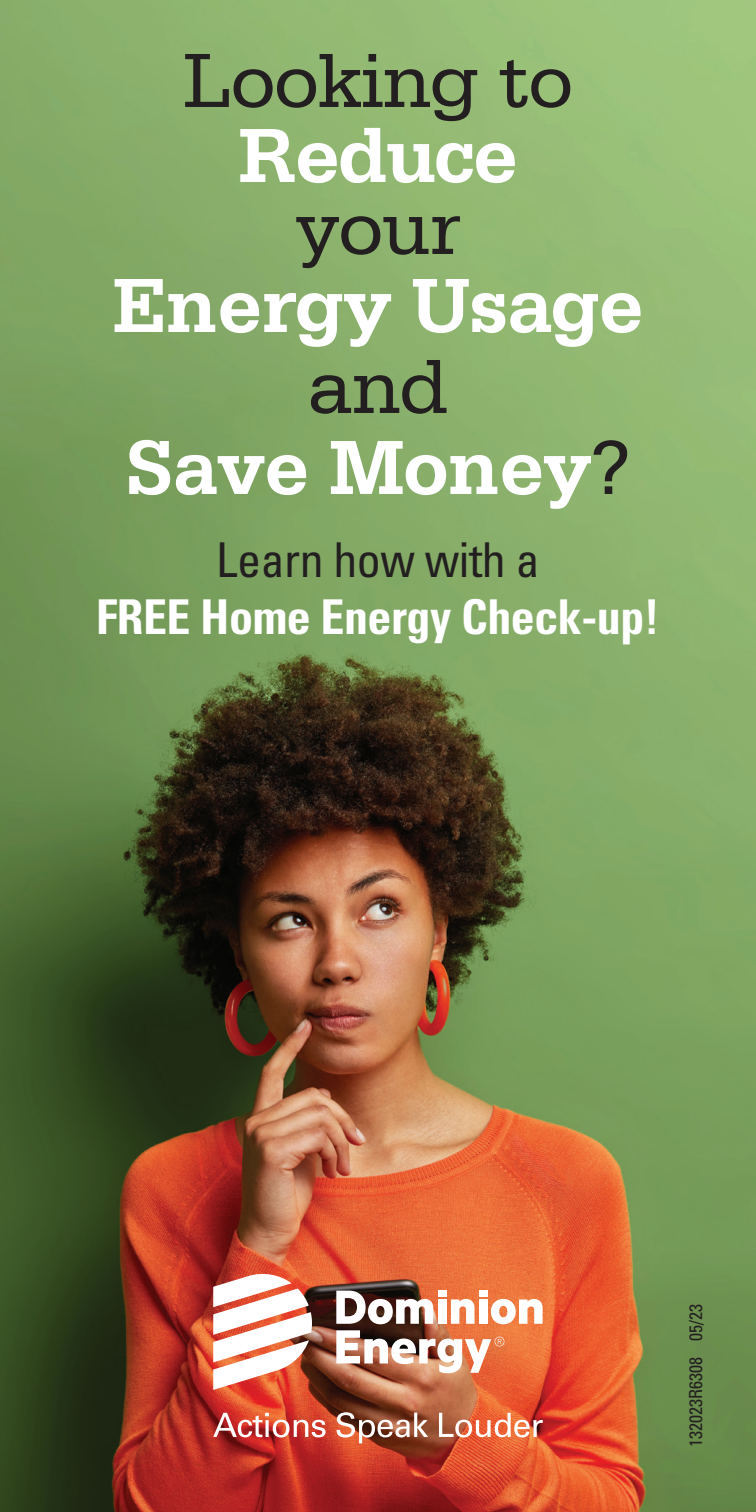
<style>
.page{position:relative;width:756px;height:1512px;background:#fff}
.page>*{position:absolute;margin:0;border:0;box-sizing:border-box;transform-origin:0 0}
.t1{font:700 81px/81px "Serifa Std";letter-spacing:-.02em;color:#fff;text-align:center}
.t2{font:81px "Serifa Std";letter-spacing:-.02em;color:#231f20}
.t3{font:700 condensed 48px "Univers LT Std";letter-spacing:-.01em;color:#fff}
.t4{font:condensed 48px "Univers LT Std";letter-spacing:-.01em;color:#231f20}
.t5{font:condensed 18px "Univers LT Std";color:#231f20}
.s1{font-weight:400;color:#231f20}
</style>
<div class="page">
<img style="left:0;top:0;width:756px;height:1512px">
<svg style="left:213px;top:1271px;width:99px;height:119px"></svg>
<svg style="left:336px;top:1291px;width:97px;height:33px"></svg>
<div style="left:438px;top:1299px;width:8px;height:25px;background:#fff"></div>
<svg style="left:451px;top:1299px;width:24px;height:25px"></svg>
<div style="left:479px;top:1299px;width:9px;height:25px;background:#fff"></div>
<svg style="left:491px;top:1299px;width:52px;height:25px"></svg>
<div style="left:479px;top:1291px;width:9px;height:6px;background:#fff"></div>
<div style="left:438px;top:1291px;width:8px;height:6px;background:#fff"></div>
<img style="left:336px;top:1330px;width:168px;height:43px">
<svg style="left:213px;top:1413px;width:113px;height:25px"></svg>
<svg style="left:337px;top:1412px;width:91px;height:31px"></svg>
<svg style="left:439px;top:1413px;width:104px;height:25px"></svg>
<p class="t2" style="left:183px;top:36px;width:392px">Looking to</p>
<p class="t1" style="left:238px;top:115px;width:281px">Reduce</p>
<p class="t2" style="left:295px;top:183px;width:168px">your</p>
<p class="t1" style="left:112px;top:265px;width:533px">Energy Usage <span class="s1">and</span></p>
<p class="t1" style="left:125px;top:427px;width:508px">Save Money<span class="s1">?</span></p>
<p class="t4" style="left:216px;top:529px;width:325px">Learn how with a</p>
<p class="t3" style="left:96px;top:588px;width:565px">FREE Home Energy Check-up!</p>
<p class="t5" style="left:684px;top:1447px;width:144px;rotate:-90deg">132023R6308 05/23</p>
</div>
